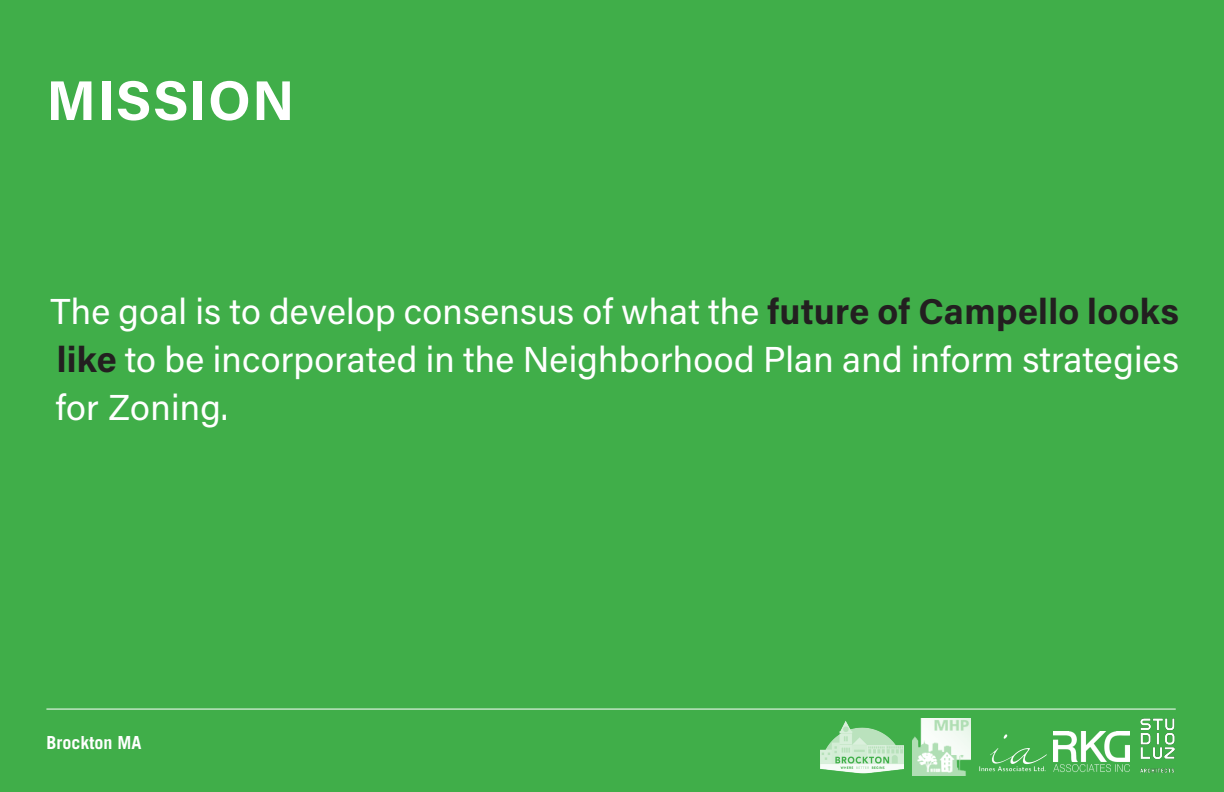
<style>
.page{position:relative;width:1224px;height:792px;background:#40ae49}
.page>*{position:absolute;margin:0;border:0;box-sizing:border-box;transform-origin:0 0}
.Card_Text_-_Large{font:700 56px "Acumin Pro";letter-spacing:.025em;color:#fff}
.Card_Text_-_Large-2{font:36px/48px "Acumin Pro";letter-spacing:.005em;color:#fff;text-align:justify}
.t1{font:700 18px "Trade Gothic LT Std";color:#fff}
.s1{font-weight:700;color:#231f20}
</style>
<div class="page">
<hr style="left:46px;top:709px;width:1130px;height:1px;background:#fff">
<img style="left:1140px;top:718px;width:35px;height:55px">
<img style="left:1053px;top:731px;width:76px;height:42px">
<img style="left:979px;top:734px;width:68px;height:38px">
<img style="left:913px;top:719px;width:57px;height:56px">
<img style="left:821px;top:721px;width:82px;height:53px">
<p class="Card_Text_-_Large" style="left:46px;top:61px;width:250px">MISSION</p>
<p class="Card_Text_-_Large-2" style="left:51px;top:286px;width:1130px">The goal is to develop consensus of what the <span class="s1">future of Campello looks like</span> to be incorporated in the Neighborhood Plan and inform strategies for Zoning.</p>
<p class="t1" style="left:46px;top:731px;width:97px">Brockton MA</p>
</div>
